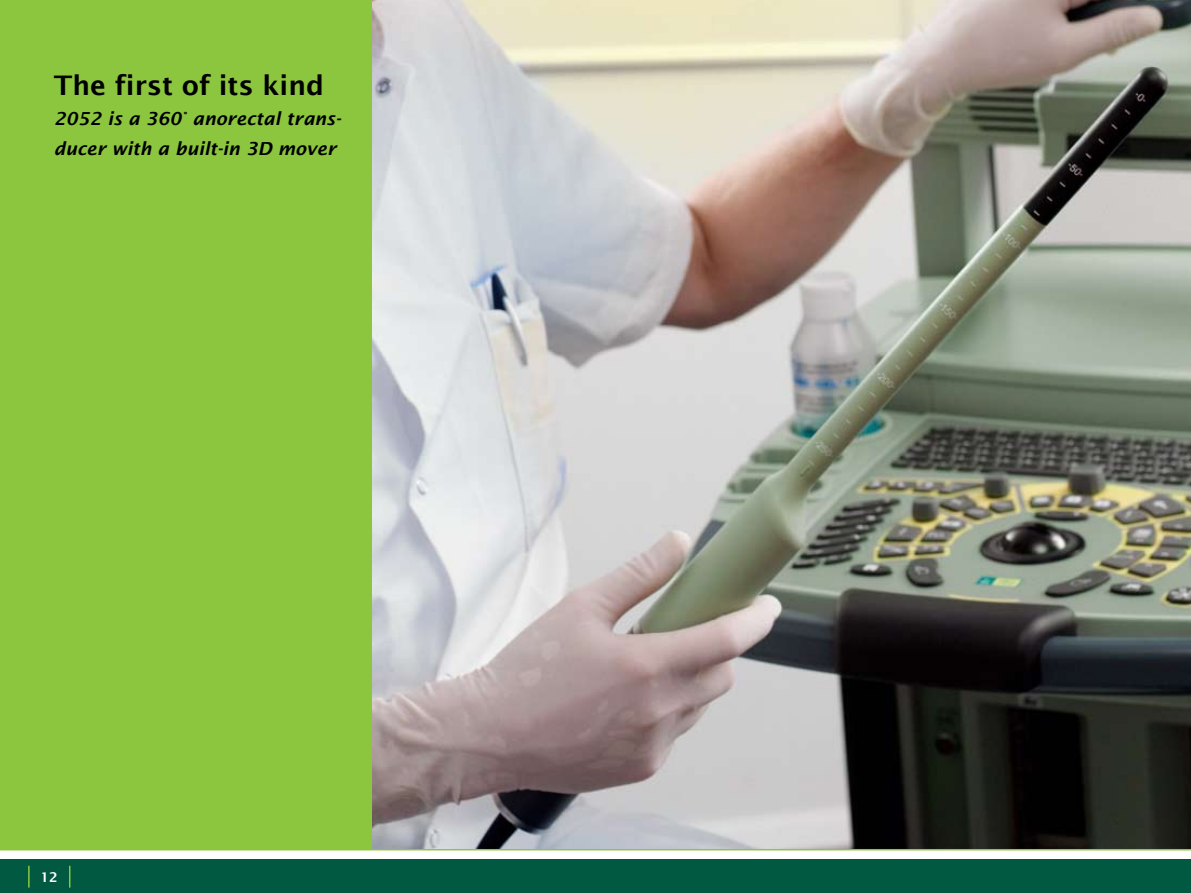
<style>
.page{position:relative;width:1191px;height:893px;background:#fff}
.page>*{position:absolute;margin:0;border:0;box-sizing:border-box;transform-origin:0 0}
.t1{font:600 27px "Lucida Sans";color:#000}
.t2{font:italic 600 18px/30px "Lucida Sans";color:#000}
.t3{font:600 13.5px "Lucida Sans";color:#fff}
</style>
<div class="page">
<div style="left:0;top:860px;width:1191px;height:33px;background:#005940"></div>
<hr style="left:28px;top:866px;width:2px;height:22px;background:#8cc63f">
<svg style="left:69px;top:866px;width:1px;height:22px"></svg>
<img style="left:371px;top:0;width:820px;height:849px">
<hr style="left:0;top:849px;width:1191px;height:1px;background:#8cc63f">
<div style="left:0;top:0;width:371px;height:849px;background:#8cc63f"></div>
<h1 class="t1" style="left:54px;top:69px;width:272px">The first of its kind</h1>
<p class="t2" style="left:54px;top:103px;width:289px">2052 is a 360° anorectal trans&shy;ducer with a built-in 3D mover</p>
<p class="t3" style="left:41px;top:870px;width:19px">12</p>
</div>
